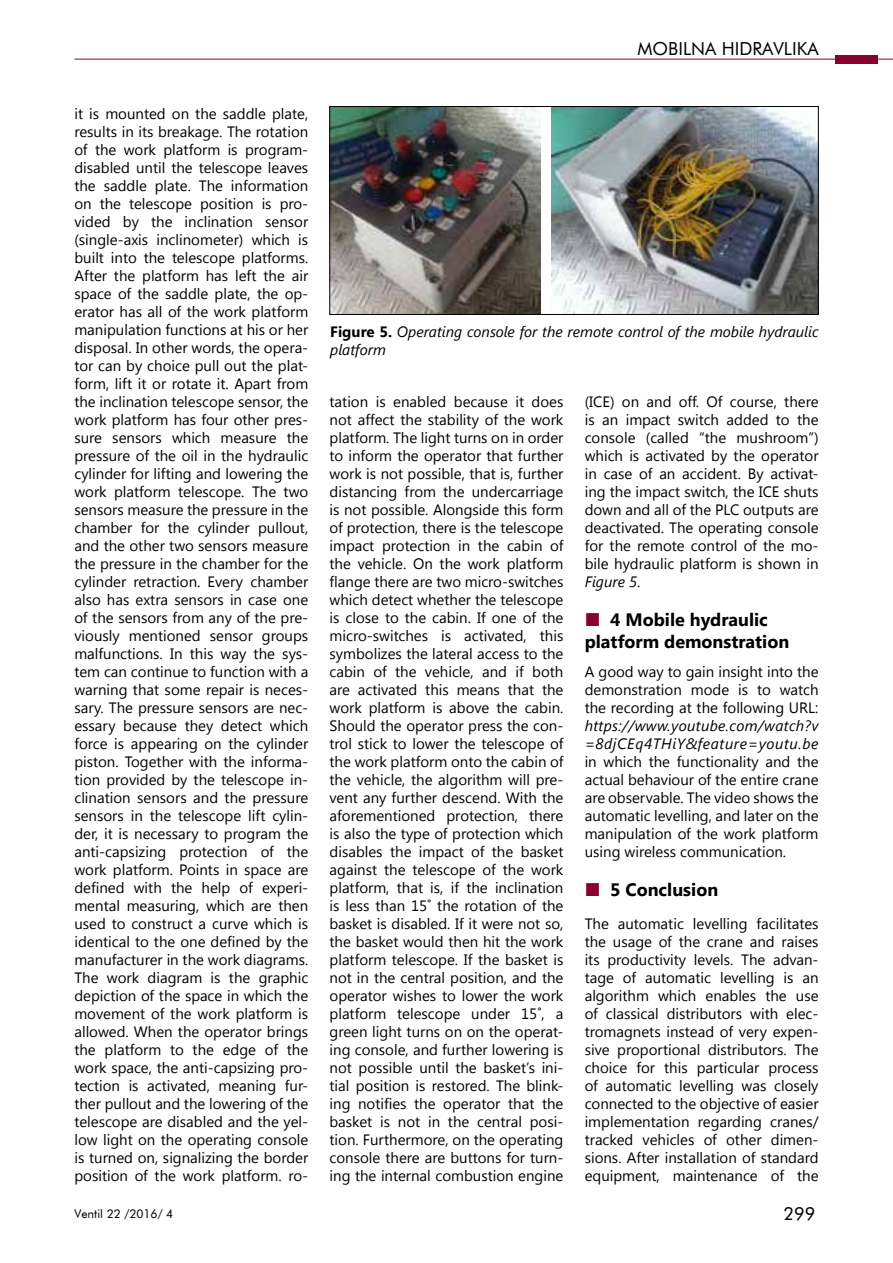
<style>
.page{position:relative;width:893px;height:1263px;background:#fff}
.page>*{position:absolute;margin:0;border:0;box-sizing:border-box;transform-origin:0 0}
.t1{font:700 18px/21.6px "Segoe UI";color:#000}
.t2{font:18px "Futura BT";color:#000}
.t3{font:15px/18px "Segoe UI";color:#000;text-align:justify}
.t4{font:italic 15px/18px "Segoe UI";color:#000}
.t5{font:italic 15px/18px "Segoe UI";letter-spacing:.04em;color:#000}
.t6{font:italic 13.2px "Times New Roman";color:#000}
.t7{font:12px "Futura BT";color:#000}
.s1{font-weight:700;font-style:normal}
.s2{font-style:italic}
.s3{font-size:18.3px;color:#8b0030}
</style>
<div class="page">
<hr style="left:74px;top:59px;width:819px;height:1px;background:#8b0030">
<div style="left:835px;top:55px;width:43px;height:8px;background:#8b0030"></div>
<img style="left:332px;top:108px;width:209px;height:205px">
<img style="left:551px;top:108px;width:266px;height:205px">
<div style="left:330px;top:106px;width:489px;height:209px;border:1px solid #000"></div>
<p class="t3" style="left:74px;top:104px;width:235px">it is mounted on the saddle plate, results in its breakage. The rotation of the work platform is program&shy;disabled until the telescope leaves the saddle plate. The information on the telescope position is pro&shy;vided by the inclination sensor (single-axis inclinometer) which is built into the telescope platforms.<br>After the platform has left the air space of the saddle plate, the op&shy;erator has all of the work platform manipulation functions at his or her disposal. In other words, the opera&shy;tor can by choice pull out the plat&shy;form, lift it or rotate it. Apart from the inclination telescope sensor, the work platform has four other pres&shy;sure sensors which measure the pressure of the oil in the hydraulic cylinder for lifting and lowering the work platform telescope. The two sensors measure the pressure in the chamber for the cylinder pullout, and the other two sensors measure the pressure in the chamber for the cylinder retraction. Every chamber also has extra sensors in case one of the sensors from any of the pre&shy;viously mentioned sensor groups malfunctions. In this way the sys&shy;tem can continue to function with a warning that some repair is neces&shy;sary. The pressure sensors are nec&shy;essary because they detect which force is appearing on the cylinder piston. Together with the informa&shy;tion provided by the telescope in&shy;clination sensors and the pressure sensors in the telescope lift cylin&shy;der, it is necessary to program the anti-capsizing protection of the work platform. Points in space are defined with the help of experi&shy;mental measuring, which are then used to construct a curve which is identical to the one defined by the manufacturer in the work diagrams.<br>The work diagram is the graphic depiction of the space in which the movement of the work platform is allowed. When the operator brings the platform to the edge of the work space, the anti-capsizing pro&shy;tection is activated, meaning fur&shy;ther pullout and the lowering of the telescope are disabled and the yel&shy;low light on the operating console is turned on, signalizing the border position of the work platform. ro-</p>
<p class="t2" style="left:637px;top:38px;width:183px">MOBILNA HIDRAVLIKA</p>
<p class="t4" style="left:330px;top:322px;width:490px"><span class="s1">Figure 5.</span> Operating console for the remote control of the mobile hydraulic platform</p>
<p class="t6" style="left:362px;top:325px;width:426px"><span class="s1">Figure 5.</span> Operating console for remote control of the mobile hydraulic platform</p>
<p class="t3" style="left:330px;top:392px;width:235px">tation is enabled because it does not affect the stability of the work platform. The light turns on in order to inform the operator that further work is not possible, that is, further distancing from the undercarriage is not possible. Alongside this form of protection, there is the telescope impact protection in the cabin of the vehicle. On the work platform flange there are two micro-switches which detect whether the telescope is close to the cabin. If one of the micro-switches is activated, this symbolizes the lateral access to the cabin of the vehicle, and if both are activated this means that the work platform is above the cabin.<br>Should the operator press the con&shy;trol stick to lower the telescope of the work platform onto the cabin of the vehicle, the algorithm will pre&shy;vent any further descend. With the aforementioned protection, there is also the type of protection which disables the impact of the basket against the telescope of the work platform, that is, if the inclination is less than 15˚ the rotation of the basket is disabled. If it were not so, the basket would then hit the work platform telescope. If the basket is not in the central position, and the operator wishes to lower the work platform telescope under 15˚, a green light turns on on the operat&shy;ing console, and further lowering is not possible until the basket’s ini&shy;tial position is restored. The blink&shy;ing notifies the operator that the basket is not in the central posi&shy;tion. Furthermore, on the operating console there are buttons for turn&shy;ing the internal combustion engine</p>
<p class="t3" style="left:585px;top:392px;width:235px">(ICE) on and off. Of course, there is an impact switch added to the console (called “the mushroom”) which is activated by the operator in case of an accident. By activat&shy;ing the impact switch, the ICE shuts down and all of the PLC outputs are deactivated. The operating console for the remote control of the mo&shy;bile hydraulic platform is shown in <span class="s2">Figure 5</span>.</p>
<p class="t1" style="left:585px;top:608px;width:206px"><span class="s3">■</span> 4 Mobile hydraulic platform demonstration</p>
<p class="t3" style="left:585px;top:662px;width:235px">A good way to gain insight into the demonstration mode is to watch the recording at the following URL:</p>
<p class="t5" style="left:585px;top:716px;width:235px">https://www.youtube.com/watch?v =8djCEq4THiY&amp;feature=youtu.be</p>
<p class="t3" style="left:585px;top:752px;width:235px">in which the functionality and the actual behaviour of the entire crane are observable. The video shows the automatic levelling, and later on the manipulation of the work platform using wireless communication.</p>
<p class="t1" style="left:585px;top:878px;width:135px"><span class="s3">■</span> 5 Conclusion</p>
<p class="t3" style="left:585px;top:914px;width:235px">The automatic levelling facilitates the usage of the crane and raises its productivity levels. The advan&shy;tage of automatic levelling is an algorithm which enables the use of classical distributors with elec&shy;tromagnets instead of very expen&shy;sive proportional distributors. The choice for this particular process of automatic levelling was closely connected to the objective of easier implementation regarding cranes/ tracked vehicles of other dimen&shy;sions. After installation of standard equipment, maintenance of the</p>
<p class="t7" style="left:74px;top:1206px;width:100px">Ventil 22 /2016/ 4</p>
<p class="t2" style="left:783px;top:1203px;width:33px">299</p>
</div>
